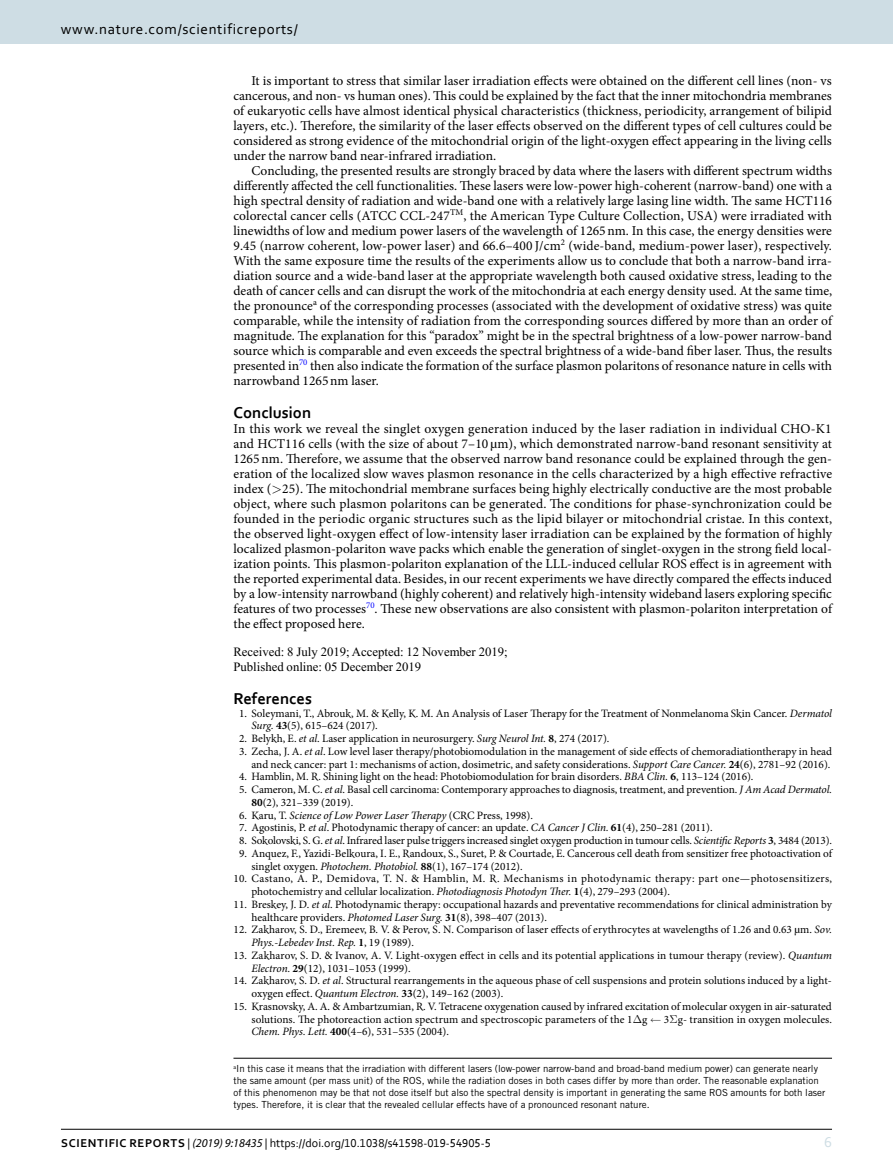
<style>
.page{position:relative;width:893px;height:1174px;background:#fff}
.page>*{position:absolute;margin:0;border:0;box-sizing:border-box;transform-origin:0 0}
.t1{font:700 16.5px "Corbel";color:#000}
.t2{font:15px "Corbel 2";letter-spacing:.045em;color:#000}
.t3{font:15px "Corbel 2";color:#cedde4}
.t4{font:13.5px/15px "Minion Pro";color:#000;text-align:justify}
.t5{font:12.75px/15px "Times New Roman";color:#000}
.t6{font:12px "Corbel";color:#000}
.t7{font:11.25px/12.8px "Minion Pro";color:#000}
.t8{font:11.25px/12.8px "Minion Pro";letter-spacing:.025em;color:#000}
.t9{font:italic 11.25px "Minion Pro";letter-spacing:-.005em;color:#000}
.t10{font:9.75px/12px "Trade Gothic LT Std";color:#000}
.s1{font-family:"STIX General"}
.s2{font-style:italic}
.s3{font-weight:700}
.s4{font-style:normal}
.s5{font-family:"Corbel Bold 2"}
.s6{font-family:"Corbel 2"}
.s7{font-family:"Myriad Pro";font-style:italic}
</style>
<div class="page">
<hr style="left:61px;top:1129px;width:771px;height:1px;background:#000">
<div style="left:0;top:0;width:893px;height:43px;background:#cedde4"></div>
<hr style="left:233px;top:1057px;width:599px;height:1px;background:#000">
<p class="t2" style="left:61px;top:19px;width:238px">www.nature.com/scientificreports/</p>
<p class="t4" style="left:233px;top:73px;width:600px;text-indent:18px">It is important to stress that similar laser irradiation effects were obtained on the different cell lines (non- vs cancerous, and non- vs human ones). This could be explained by the fact that the inner mitochondria membranes of eukaryotic cells have almost identical physical characteristics (thickness, periodicity, arrangement of bilipid layers, etc.). Therefore, the similarity of the laser effects observed on the different types of cell cultures could be considered as strong evidence of the mitochondrial origin of the light-oxygen effect appearing in the living cells under the narrow band near-infrared irradiation.</p>
<p class="t4" style="left:233px;top:163px;width:600px;text-indent:18px">Concluding, the presented results are strongly braced by data where the lasers with different spectrum widths differently affected the cell functionalities. These lasers were low-power high-coherent (narrow-band) one with a high spectral density of radiation and wide-band one with a relatively large lasing line width. The same HCT116 colorectal cancer cells (ATCC CCL-247<sup>TM</sup>, the American Type Culture Collection, USA) were irradiated with linewidths of low and medium power lasers of the wavelength of 1265nm. In this case, the energy densities were 9.45 (narrow coherent, low-power laser) and 66.6–400 J/cm<sup>2</sup> (wide-band, medium-power laser), respectively.<br>With the same exposure time the results of the experiments allow us to conclude that both a narrow-band irra&shy;diation source and a wide-band laser at the appropriate wavelength both caused oxidative stress, leading to the death of cancer cells and can disrupt the work of the mitochondria at each energy density used. At the same time, the pronounce<sup>a</sup> of the corresponding processes (associated with the development of oxidative stress) was quite comparable, while the intensity of radiation from the corresponding sources differed by more than an order of magnitude. The explanation for this “paradox” might be in the spectral brightness of a low-power narrow-band source which is comparable and even exceeds the spectral brightness of a wide-band fiber laser. Thus, the results presented in<sup>70</sup> then also indicate the formation of the surface plasmon polaritons of resonance nature in cells with narrowband 1265nm laser.</p>
<p class="t1" style="left:233px;top:402px;width:79px">Conclusion</p>
<p class="t4" style="left:233px;top:421px;width:600px">In this work we reveal the singlet oxygen generation induced by the laser radiation in individual CHO-K1 and HCT116 cells (with the size of about 7–10 <span class="s1">µ</span>m), which demonstrated narrow-band resonant sensitivity at 1265nm. Therefore, we assume that the observed narrow band resonance could be explained through the gen&shy;eration of the localized slow waves plasmon resonance in the cells characterized by a high effective refractive index ( 25). The mitochondrial membrane surfaces being highly electrically conductive are the most probable object, where such plasmon polaritons can be generated. The conditions for phase-synchronization could be founded in the periodic organic structures such as the lipid bilayer or mitochondrial cristae. In this context, the observed light-oxygen effect of low-intensity laser irradiation can be explained by the formation of highly localized plasmon-polariton wave packs which enable the generation of singlet-oxygen in the strong field local&shy;ization points. This plasmon-polariton explanation of the LLL-induced cellular ROS effect is in agreement with the reported experimental data. Besides, in our recent experiments we have directly compared the effects induced by a low-intensity narrowband (highly coherent) and relatively high-intensity wideband lasers exploring specific features of two processes<sup>70</sup>. These new observations are also consistent with plasmon-polariton interpretation of the effect proposed here.</p>
<p class="t5" style="left:233px;top:644px;width:276px">Received: 8 July 2019; Accepted: 12 November 2019;<br>Published online: 05 December 2019</p>
<p class="t1" style="left:233px;top:688px;width:80px">References</p>
<p class="t7" style="left:251px;top:706px;width:582px;text-indent:-12px">1. Soleymani, T., Abrouk, M. &amp; Kelly, K. M. An Analysis of Laser Therapy for the Treatment of Nonmelanoma Skin Cancer. <span class="s2">Dermatol<br>Surg.</span> <span class="s3">43</span>(5), 615–624 (2017).</p>
<p class="t7" style="left:239px;top:732px;width:372px">2. Belykh, E. <span class="s2">et al</span>. Laser application in neurosurgery. <span class="s2">Surg Neurol Int.</span> <span class="s3">8</span>, 274 (2017).</p>
<p class="t7" style="left:239px;top:745px;width:595px;text-align:right">3. Zecha, J. A. <span class="s2">et al</span>. Low level laser therapy/photobiomodulation in the management of side effects of chemoradiationtherapy in head and neck cancer: part 1: mechanisms of action, dosimetric, and safety considerations. <span class="s2">Support Care Cancer.</span> <span class="s3">24</span>(6), 2781–92 (2016).</p>
<p class="t7" style="left:239px;top:770px;width:516px">4. Hamblin, M. R. Shining light on the head: Photobiomodulation for brain disorders. <span class="s2">BBA Clin.</span> <span class="s3">6</span>, 113–124 (2016).</p>
<p class="t7" style="left:251px;top:783px;width:582px;text-indent:-12px">5. Cameron, M. C. <span class="s2">et al</span>. Basal cell carcinoma: Contemporary approaches to diagnosis, treatment, and prevention. <span class="s2">J Am Acad Dermatol.<br></span><span class="s3">80</span>(2), 321–339 (2019).</p>
<p class="t9" style="left:239px;top:807px;width:296px"><span class="s4">6. Karu, T.</span> Science of Low Power Laser Therapy <span class="s4">(CRC Press, 1998).</span></p>
<p class="t7" style="left:239px;top:821px;width:475px">7. Agostinis, P. <span class="s2">et al</span>. Photodynamic therapy of cancer: an update. <span class="s2">CA Cancer J Clin.</span> <span class="s3">61</span>(4), 250–281 (2011).</p>
<p class="t7" style="left:239px;top:834px;width:594px">8. Sokolovski, S. G. <span class="s2">et al</span>. Infrared laser pulse triggers increased singlet oxygen production in tumour cells. <span class="s2">Scientific Reports</span> <span class="s3">3</span>, 3484 (2013).</p>
<p class="t7" style="left:251px;top:847px;width:582px;text-indent:-12px">9. Anquez, F., Yazidi-Belkoura, I. E., Randoux, S., Suret, P. &amp; Courtade, E. Cancerous cell death from sensitizer free photoactivation of singlet oxygen. <span class="s2">Photochem. Photobiol.</span> <span class="s3">88</span>(1), 167–174 (2012).</p>
<p class="t8" style="left:251px;top:872px;width:582px;text-indent:-18px">10. Castano, A. P., Demidova, T. N. &amp; Hamblin, M. R. Mechanisms in photodynamic therapy: part one—photosensitizers, photochemistry and cellular localization. <span class="s2">Photodiagnosis Photodyn Ther.</span> <span class="s3">1</span>(4), 279–293 (2004).</p>
<p class="t7" style="left:251px;top:898px;width:582px;text-indent:-18px">11. Breskey, J. D. <span class="s2">et al</span>. Photodynamic therapy: occupational hazards and preventative recommendations for clinical administration by healthcare providers. <span class="s2">Photomed Laser Surg.</span> <span class="s3">31</span>(8), 398–407 (2013).</p>
<p class="t7" style="left:251px;top:923px;width:582px;text-indent:-18px">12. Zakharov, S. D., Eremeev, B. V. &amp; Perov, S. N. Comparison of laser effects of erythrocytes at wavelengths of 1.26 and 0.63 <span class="s1">µ</span>m. <span class="s2">Sov.<br>Phys.-Lebedev Inst. Rep.</span> <span class="s3">1</span>, 19 (1989).</p>
<p class="t7" style="left:251px;top:949px;width:582px;text-indent:-18px">13. Zakharov, S. D. &amp; Ivanov, A. V. Light-oxygen effect in cells and its potential applications in tumour therapy (review). <span class="s2">Quantum<br>Electron.</span> <span class="s3">29</span>(12), 1031–1053 (1999).</p>
<p class="t7" style="left:251px;top:974px;width:582px;text-indent:-18px">14. Zakharov, S. D. <span class="s2">et al</span>. Structural rearrangements in the aqueous phase of cell suspensions and protein solutions induced by a light&shy;oxygen effect. <span class="s2">Quantum Electron.</span> <span class="s3">33</span>(2), 149–162 (2003).</p>
<p class="t7" style="left:251px;top:1000px;width:582px;text-align:justify;text-indent:-18px">15. Krasnovsky, A. A. &amp; Ambartzumian, R. V. Tetracene oxygenation caused by infrared excitation of molecular oxygen in air-saturated solutions. The photoreaction action spectrum and spectroscopic parameters of the 1 g ← 3 g- transition in oxygen molecules.<br><span class="s2">Chem. Phys. Lett.</span> <span class="s3">400</span>(4–6), 531–535 (2004).</p>
<p class="t10" style="left:233px;top:1062px;width:593px"><sup>a</sup>In this case it means that the irradiation with different lasers (low-power narrow-band and broad-band medium power) can generate nearly the same amount (per mass unit) of the ROS, while the radiation doses in both cases differ by more than order. The reasonable explanation of this phenomenon may be that not dose itself but also the spectral density is important in generating the same ROS amounts for both laser types. Therefore, it is clear that the revealed cellular effects have of a pronounced resonant nature.</p>
<p class="t6" style="left:61px;top:1135px;width:431px"><span class="s5">SCIENTIFIC REPORTS</span> <span class="s6">|</span> <span class="s7">(2019) 9:18435</span> <span class="s6">|</span> https://doi.org/10.1038/s41598-019-54905-5</p>
<p class="t3" style="left:824px;top:1132px;width:9px">6</p>
</div>
